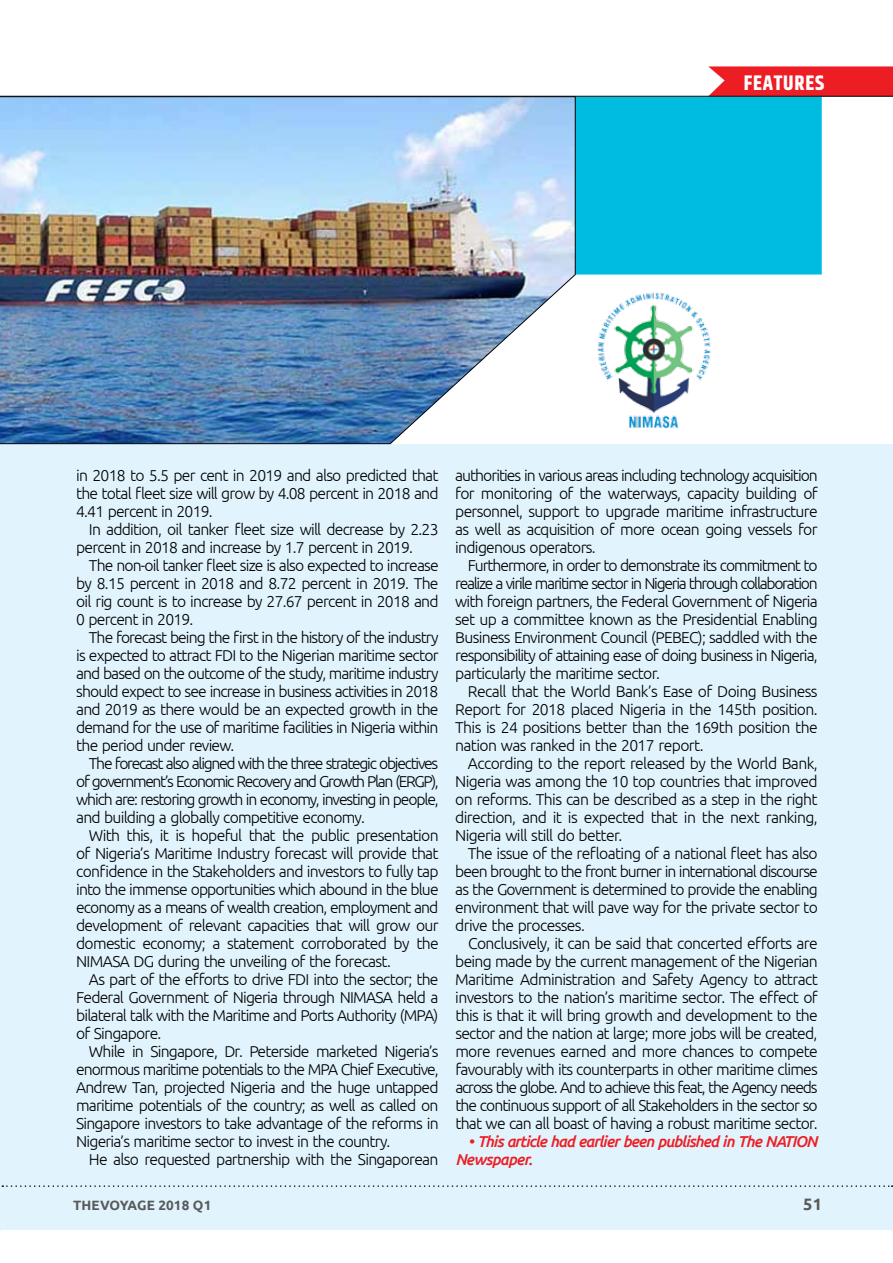
<style>
.page{position:relative;width:893px;height:1263px;background:#fff}
.page>*{position:absolute;margin:0;border:0;box-sizing:border-box;transform-origin:0 0}
.t1{font:700 21px "Khand";letter-spacing:.04em;color:#fff}
.t2{font:700 16.5px "Ubuntu";color:#58595b}
.t3{font:300 15.75px/18px "Ubuntu";letter-spacing:-.05em;color:#000;text-align:justify}
.t4{font:italic 500 15.75px/18px "Ubuntu";letter-spacing:-.055em;color:#ed1d24}
.t5{font:700 13.5px "Ubuntu";letter-spacing:.01em;color:#58595b}
</style>
<div class="page">
<div style="left:0;top:444px;width:893px;height:786px;background:#e1f4fd"></div>
<div style="left:576px;top:97px;width:246px;height:178px;background:#00bddf"></div>
<svg style="left:2px;top:1185px;width:891px;height:2px"></svg>
<svg style="left:708px;top:66px;width:185px;height:30px;background:#ec2a30"></svg>
<hr style="left:0;top:96px;width:893px;height:1px;background:#000">
<img style="left:597px;top:292px;width:114px;height:137px">
<img style="left:0;top:96px;width:576px;height:348px">
<h1 class="t1" style="left:744px;top:68px;width:81px">FEATURES</h1>
<p class="t3" style="left:76px;top:466px;width:364px">in 2018 to 5.5 per cent in 2019 and also predicted that the total fleet size will grow by 4.08 percent in 2018 and 4.41 percent in 2019.</p>
<p class="t3" style="left:76px;top:520px;width:364px;text-indent:13px">In addition, oil tanker fleet size will decrease by 2.23 percent in 2018 and increase by 1.7 percent in 2019.</p>
<p class="t3" style="left:76px;top:556px;width:364px;text-indent:13px">The non-oil tanker fleet size is also expected to increase by 8.15 percent in 2018 and 8.72 percent in 2019. The oil rig count is to increase by 27.67 percent in 2018 and 0 percent in 2019.</p>
<p class="t3" style="left:76px;top:628px;width:364px;text-indent:13px">The forecast being the first in the history of the industry is expected to attract FDI to the Nigerian maritime sector and based on the outcome of the study, maritime industry should expect to see increase in business activities in 2018 and 2019 as there would be an expected growth in the demand for the use of maritime facilities in Nigeria within the period under review.</p>
<p class="t3" style="left:76px;top:754px;width:364px;text-indent:13px">The forecast also aligned with the three strategic objectives of government’s Economic Recovery and Growth Plan (ERGP), which are: restoring growth in economy, investing in people, and building a globally competitive economy.</p>
<p class="t3" style="left:76px;top:826px;width:364px;text-indent:13px">With this, it is hopeful that the public presentation of Nigeria’s Maritime Industry forecast will provide that confidence in the Stakeholders and investors to fully tap into the immense opportunities which abound in the blue economy as a means of wealth creation, employment and development of relevant capacities that will grow our domestic economy; a statement corroborated by the NIMASA DG during the unveiling of the forecast.</p>
<p class="t3" style="left:76px;top:970px;width:364px;text-indent:13px">As part of the efforts to drive FDI into the sector; the Federal Government of Nigeria through NIMASA held a bilateral talk with the Maritime and Ports Authority (MPA) of Singapore.</p>
<p class="t3" style="left:76px;top:1042px;width:364px;text-indent:13px">While in Singapore, Dr. Peterside marketed Nigeria’s enormous maritime potentials to the MPA Chief Executive, Andrew Tan, projected Nigeria and the huge untapped maritime potentials of the country; as well as called on Singapore investors to take advantage of the reforms in Nigeria’s maritime sector to invest in the country.</p>
<p class="t3" style="left:89px;top:1150px;width:351px">He also requested partnership with the Singaporean</p>
<p class="t3" style="left:455px;top:466px;width:364px">authorities in various areas including technology acquisition for monitoring of the waterways, capacity building of personnel, support to upgrade maritime infrastructure as well as acquisition of more ocean going vessels for indigenous operators.</p>
<p class="t3" style="left:455px;top:556px;width:364px;text-indent:13px">Furthermore, in order to demonstrate its commitment to realize a virile maritime sector in Nigeria through collaboration with foreign partners, the Federal Government of Nigeria set up a committee known as the Presidential Enabling Business Environment Council (PEBEC); saddled with the responsibility of attaining ease of doing business in Nigeria, particularly the maritime sector.</p>
<p class="t3" style="left:455px;top:682px;width:364px;text-indent:13px">Recall that the World Bank’s Ease of Doing Business Report for 2018 placed Nigeria in the 145th position.<br>This is 24 positions better than the 169th position the nation was ranked in the 2017 report.</p>
<p class="t3" style="left:455px;top:754px;width:364px;text-indent:13px">According to the report released by the World Bank, Nigeria was among the 10 top countries that improved on reforms. This can be described as a step in the right direction, and it is expected that in the next ranking, Nigeria will still do better.</p>
<p class="t3" style="left:455px;top:844px;width:364px;text-indent:13px">The issue of the refloating of a national fleet has also been brought to the front burner in international discourse as the Government is determined to provide the enabling environment that will pave way for the private sector to drive the processes.</p>
<p class="t3" style="left:455px;top:934px;width:364px;text-indent:13px">Conclusively, it can be said that concerted efforts are being made by the current management of the Nigerian Maritime Administration and Safety Agency to attract investors to the nation’s maritime sector. The effect of this is that it will bring growth and development to the sector and the nation at large; more jobs will be created, more revenues earned and more chances to compete favourably with its counterparts in other maritime climes across the globe. And to achieve this feat, the Agency needs the continuous support of all Stakeholders in the sector so that we can all boast of having a robust maritime sector.</p>
<p class="t4" style="left:455px;top:1132px;width:364px;text-indent:13px">• This article had earlier been published in The NATION<br>Newspaper.</p>
<p class="t5" style="left:73px;top:1197px;width:140px">THEVOYAGE 2018 Q1</p>
<p class="t2" style="left:803px;top:1194px;width:20px">51</p>
</div>
